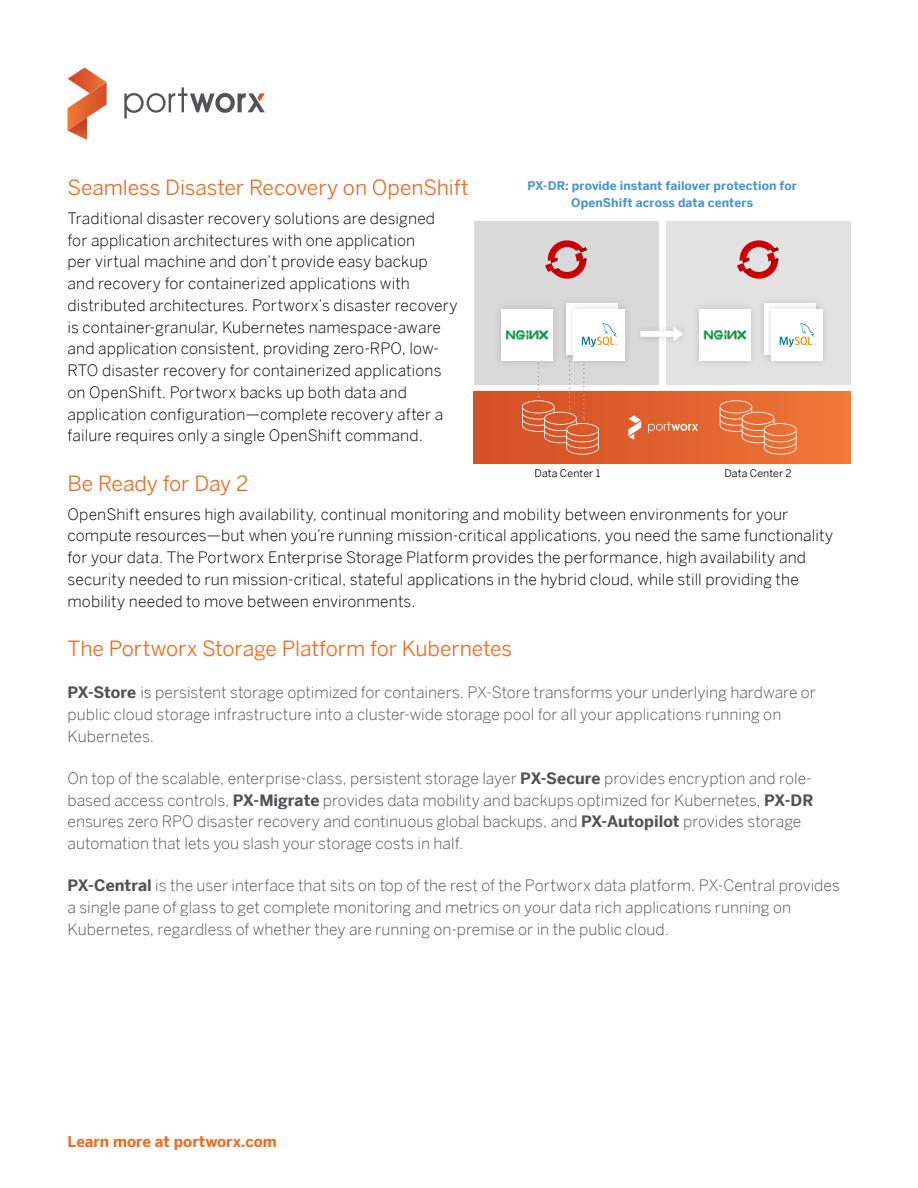
<style>
.page{position:relative;width:918px;height:1188px;background:#fff}
.page>*{position:absolute;margin:0;border:0;box-sizing:border-box;transform-origin:0 0}
.t1{font:21px "Benton Sans";letter-spacing:-.005em;color:#f36921}
.t2{font:300 15.75px/21.8px "Benton Sans";letter-spacing:.005em;color:#000}
.t3{font:300 15.75px/21.8px "Benton Sans";color:#515254}
.t4{font:700 15px "Benton Sans";color:#f36921}
.t5{font:700 12px/16.5px "Benton Sans";letter-spacing:.01em;color:#4a94d1;text-align:center}
.t6{font:10.5px "Benton Sans";letter-spacing:.015em;color:#000}
.s1{font-weight:700}
</style>
<div class="page">
<svg style="left:124px;top:87px;width:141px;height:31px"></svg>
<svg style="left:68px;top:68px;width:39px;height:72px"></svg>
<div style="left:474px;top:222px;width:185px;height:163px;background:#d9d9d9"></div>
<div style="left:474px;top:392px;width:376px;height:72px;background:linear-gradient(to right,#d24c25,#ef7637)"></div>
<div style="left:666px;top:222px;width:184px;height:163px;background:#e2e2e2"></div>
<svg style="left:720px;top:400px;width:77px;height:55px;background:#ea7b47"></svg>
<div style="left:558px;top:295px;width:68px;height:68px;background:#d5d5d5"></div>
<div style="left:493px;top:301px;width:68px;height:68px;background:#d4d4d4"></div>
<div style="left:501px;top:309px;width:52px;height:52px;background:#fff"></div>
<div style="left:566px;top:302px;width:66px;height:66px;background:#000;opacity:.15"></div>
<div style="left:574px;top:309px;width:51px;height:52px;background:#fff"></div>
<img style="left:505px;top:330px;width:17px;height:10px">
<svg style="left:522px;top:323px;width:95px;height:132px"></svg>
<div style="left:756px;top:295px;width:67px;height:68px;background:#ddd"></div>
<div style="left:691px;top:301px;width:68px;height:68px;background:#ddd"></div>
<div style="left:699px;top:309px;width:52px;height:52px;background:#fff"></div>
<div style="left:764px;top:302px;width:66px;height:66px;background:#000;opacity:.15"></div>
<div style="left:771px;top:309px;width:52px;height:52px;background:#fff"></div>
<img style="left:703px;top:330px;width:44px;height:10px">
<svg style="left:780px;top:323px;width:35px;height:24px"></svg>
<div style="left:633px;top:320px;width:56px;height:27px;background:#000;opacity:.15"></div>
<svg style="left:640px;top:327px;width:43px;height:14px"></svg>
<svg style="left:626px;top:413px;width:72px;height:28px;background:#e4764b"></svg>
<svg style="left:545px;top:240px;width:42px;height:39px"></svg>
<svg style="left:737px;top:240px;width:42px;height:39px"></svg>
<h1 class="t1" style="left:68px;top:175px;width:403px">Seamless Disaster Recovery on OpenShift</h1>
<p class="t2" style="left:68px;top:207px;width:392px">Traditional disaster recovery solutions are designed for application architectures with one application<br>per virtual machine and don’t provide easy backup and recovery for containerized applications with distributed architectures. Portworx’s disaster recovery is container-granular, Kubernetes namespace-aware and application consistent, providing zero-RPO, low-RTO disaster recovery for containerized applications on OpenShift. Portworx backs up both data and application configuration—complete recovery after a failure requires only a single OpenShift command.</p>
<h1 class="t1" style="left:68px;top:471px;width:182px">Be Ready for Day 2</h1>
<p class="t2" style="left:68px;top:503px;width:767px">OpenShift ensures high availability, continual monitoring and mobility between environments for your compute resources—but when you’re running mission-critical applications, you need the same functionality for your data. The Portworx Enterprise Storage Platform provides the performance, high availability and security needed to run mission-critical, stateful applications in the hybrid cloud, while still providing the mobility needed to move between environments.</p>
<h1 class="t1" style="left:68px;top:636px;width:446px">The Portworx Storage Platform for Kubernetes</h1>
<p class="t3" style="left:68px;top:682px;width:750px"><span class="s1">PX-Store</span> is persistent storage optimized for containers. PX-Store transforms your underlying hardware or public cloud storage infrastructure into a cluster-wide storage pool for all your applications running on<br>Kubernetes.</p>
<p class="t3" style="left:68px;top:767px;width:747px">On top of the scalable, enterprise-class, persistent storage layer <span class="s1">PX-Secure</span> provides encryption and role&shy;based access controls, <span class="s1">PX-Migrate</span> provides data mobility and backups optimized for Kubernetes, <span class="s1">PX-DR </span>ensures zero RPO disaster recovery and continuous global backups, and <span class="s1">PX-Autopilot</span> provides storage automation that lets you slash your storage costs in half.</p>
<p class="t3" style="left:68px;top:874px;width:774px"><span class="s1">PX-Central</span> is the user interface that sits on top of the rest of the Portworx data platform. PX-Central provides a single pane of glass to get complete monitoring and metrics on your data rich applications running on<br>Kubernetes, regardless of whether they are running on-premise or in the public cloud.</p>
<p class="t5" style="left:527px;top:177px;width:271px">PX-DR: provide instant failover protection for<br>OpenShift across data centers</p>
<p class="t6" style="left:534px;top:467px;width:67px">Data Center 1</p>
<p class="t6" style="left:724px;top:467px;width:69px">Data Center 2</p>
<p class="t4" style="left:68px;top:1133px;width:211px">Learn more at portworx.com</p>
</div>
